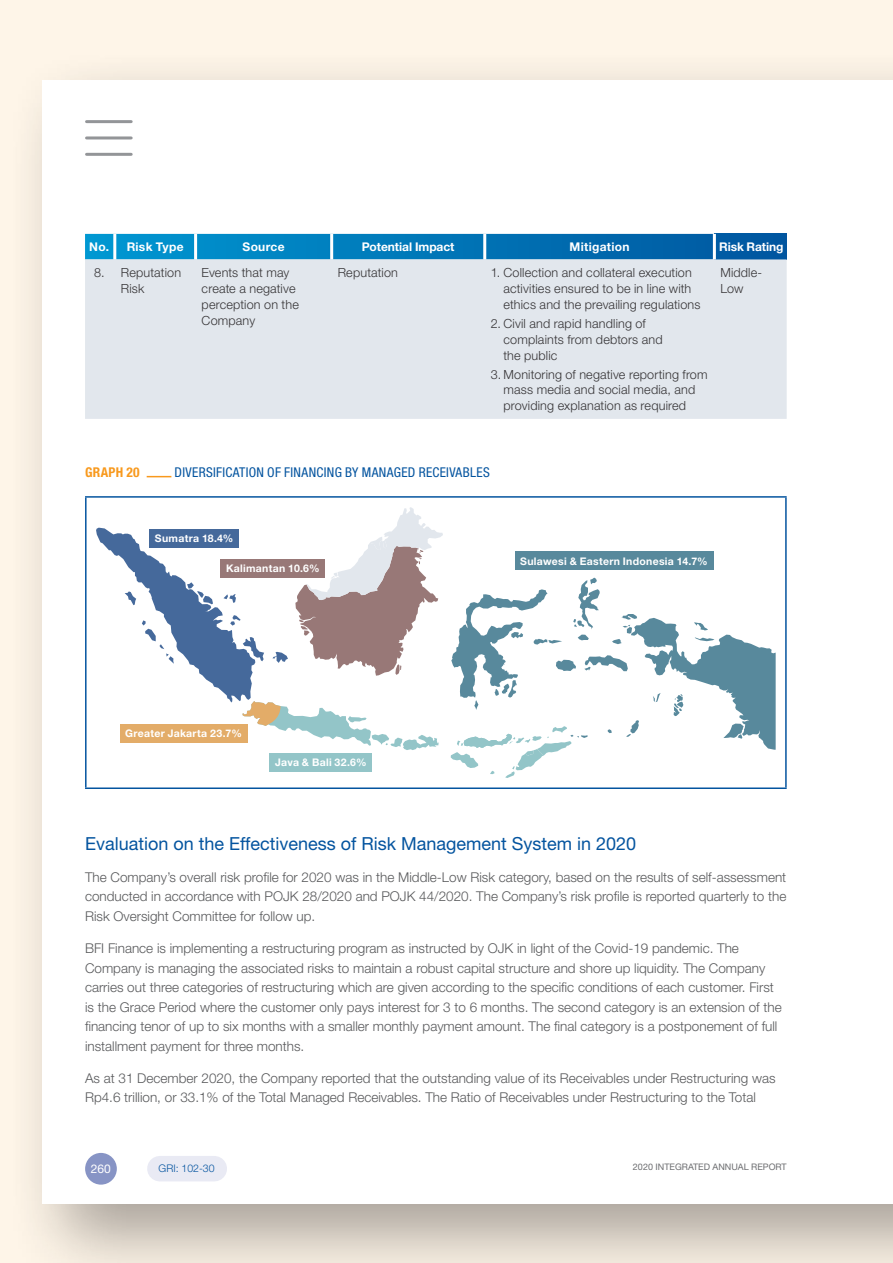
<style>
.page{position:relative;width:893px;height:1263px;background:#fef5e8}
.page>*{position:absolute;margin:0;border:0;box-sizing:border-box;transform-origin:0 0}
.t1{font:18px "Helvetica Neue LT Std";color:#04549f}
.t2{font:300 13.5px/19.5px "Helvetica Neue LT Std";color:#58595b}
.t3{font:condensed 13.5px "Helvetica Neue LT Std";letter-spacing:.02em;color:#04549f}
.t4{font:700 condensed 13.5px "Helvetica Neue LT Std";letter-spacing:.02em;color:#f8991d}
.t5{font:300 12.6px/15.9px "Helvetica Neue LT Std";letter-spacing:.01em;color:#363436}
.t6{font:700 12px "Helvetica Neue LT Std";letter-spacing:.005em;color:#fff}
.t7{font:12px "Helvetica Neue LT Std";color:#fff}
.t8{font:700 10.5px "Helvetica Neue LT Std";letter-spacing:.025em;color:#fff}
.t9{font:300 10.5px "Helvetica Neue LT Std";color:#04549f}
.t10{font:9px "Helvetica Neue LT Std";color:#6d6e71}
</style>
<div class="page">
<div style="left:6px;top:48px;width:887px;height:1215px;background:#231f20;opacity:.4"></div>
<div style="left:43px;top:80px;width:850px;height:1123px;background:#fff"></div>
<div style="left:160px;top:1156px;width:54px;height:25px;background:#e9eaf4"></div>
<svg style="left:85px;top:234px;width:628px;height:25px;background:#0079ba"></svg>
<div style="left:714px;top:234px;width:73px;height:25px;background:#0058a1"></div>
<div style="left:85px;top:259px;width:702px;height:160px;background:#e2e7ed"></div>
<hr style="left:113px;top:234px;width:3px;height:25px;background:#fff">
<hr style="left:194px;top:234px;width:3px;height:25px;background:#fff">
<hr style="left:330px;top:234px;width:3px;height:25px;background:#fff">
<hr style="left:483px;top:234px;width:3px;height:25px;background:#fff">
<hr style="left:713px;top:234px;width:3px;height:25px;background:#fff">
<svg style="left:147px;top:476px;width:24px;height:1px"></svg>
<hr style="left:85px;top:496px;width:702px;height:2px;background:#04549f">
<hr style="left:85px;top:498px;width:2px;height:289px;background:#04549f">
<hr style="left:785px;top:498px;width:2px;height:289px;background:#04549f">
<hr style="left:85px;top:787px;width:702px;height:2px;background:#04549f">
<svg style="left:451px;top:578px;width:325px;height:200px"></svg>
<svg style="left:96px;top:507px;width:347px;height:243px"></svg>
<div style="left:149px;top:529px;width:90px;height:18px;background:#45699b"></div>
<div style="left:221px;top:559px;width:104px;height:18px;background:#987877"></div>
<div style="left:120px;top:724px;width:127px;height:18px;background:#e3ac68"></div>
<div style="left:270px;top:753px;width:102px;height:18px;background:#93c5c8"></div>
<div style="left:515px;top:552px;width:198px;height:18px;background:#58899c"></div>
<hr style="left:87px;top:120px;width:44px;height:3px;background:#939598">
<hr style="left:87px;top:136px;width:44px;height:3px;background:#939598">
<hr style="left:87px;top:153px;width:44px;height:3px;background:#939598">
<div style="left:85px;top:1153px;width:32px;height:31px;background:#8794c5;border-radius:50%"></div>
<p class="t6" style="left:89px;top:239px;width:96px">No. Risk Type</p>
<p class="t6" style="left:243px;top:239px;width:44px">Source</p>
<p class="t6" style="left:362px;top:239px;width:94px">Potential Impact</p>
<p class="t6" style="left:570px;top:239px;width:61px">Mitigation</p>
<p class="t6" style="left:719px;top:239px;width:66px">Risk Rating</p>
<p class="t5" style="left:121px;top:264px;width:62px;text-indent:-27px">8. Reputation<br>Risk</p>
<p class="t5" style="left:202px;top:264px;width:99px">Events that may create a negative perception on the<br>Company</p>
<p class="t5" style="left:338px;top:264px;width:62px">Reputation</p>
<p class="t5" style="left:503px;top:264px;width:198px;text-indent:-13px">1. Collection and collateral execution activities ensured to be in line with ethics and the prevailing regulations</p>
<p class="t5" style="left:720px;top:264px;width:43px">Middle-<br>Low</p>
<p class="t5" style="left:503px;top:315px;width:161px;text-indent:-13px">2. Civil and rapid handling of complaints from debtors and the public</p>
<p class="t5" style="left:503px;top:366px;width:206px;text-indent:-13px">3. Monitoring of negative reporting from mass media and social media, and providing explanation as required</p>
<p class="t4" style="left:85px;top:464px;width:56px">GRAPH 20</p>
<p class="t3" style="left:175px;top:465px;width:317px">DIVERSIFICATION OF FINANCING BY MANAGED RECEIVABLES</p>
<p class="t8" style="left:155px;top:531px;width:80px">Sumatra 18.4%</p>
<p class="t8" style="left:226px;top:562px;width:95px">Kalimantan 10.6%</p>
<p class="t8" style="left:520px;top:554px;width:189px">Sulawesi &amp; Eastern Indonesia 14.7%</p>
<p class="t8" style="left:125px;top:726px;width:118px">Greater Jakarta 23.7%</p>
<p class="t8" style="left:275px;top:756px;width:93px">Java &amp; Bali 32.6%</p>
<h1 class="t1" style="left:85px;top:832px;width:553px">Evaluation on the Effectiveness of Risk Management System in 2020</h1>
<p class="t2" style="left:85px;top:867px;width:703px;text-align:justify">The Company’s overall risk profile for 2020 was in the Middle-Low Risk category, based on the results of self-assessment conducted in accordance with POJK 28/2020 and POJK 44/2020. The Company’s risk profile is reported quarterly to the Risk Oversight Committee for follow up.</p>
<p class="t2" style="left:85px;top:938px;width:698px">BFI Finance is implementing a restructuring program as instructed by OJK in light of the Covid-19 pandemic. The Company is managing the associated risks to maintain a robust capital structure and shore up liquidity. The Company carries out three categories of restructuring which are given according to the specific conditions of each customer. First is the Grace Period where the customer only pays interest for 3 to 6 months. The second category is an extension of the financing tenor of up to six months with a smaller monthly payment amount. The final category is a postponement of full installment payment for three months.</p>
<p class="t2" style="left:85px;top:1068px;width:692px">As at 31 December 2020, the Company reported that the outstanding value of its Receivables under Restructuring was<br>Rp4.6 trillion, or 33.1% of the Total Managed Receivables. The Ratio of Receivables under Restructuring to the Total</p>
<p class="t7" style="left:91px;top:1162px;width:22px">260</p>
<p class="t9" style="left:159px;top:1162px;width:58px">GRI: 102-30</p>
<p class="t10" style="left:633px;top:1161px;width:155px">2020 INTEGRATED ANNUAL REPORT</p>
</div>
